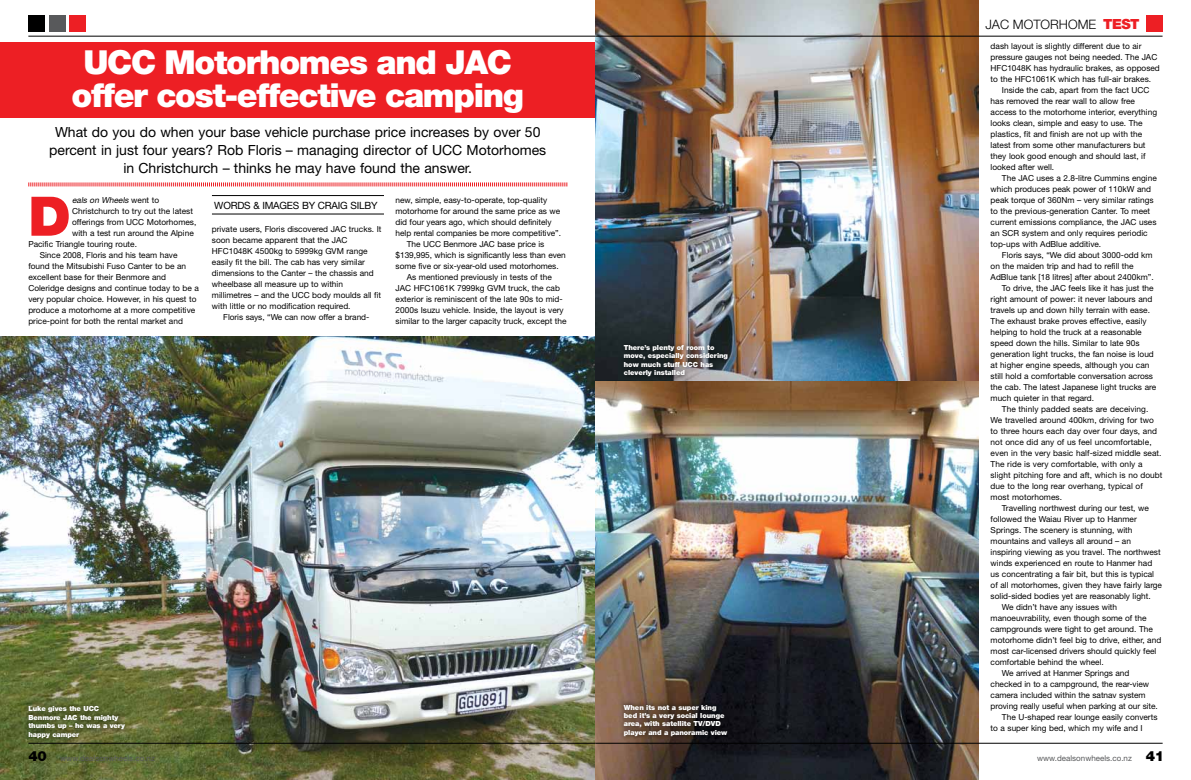
<style>
.page{position:relative;width:1191px;height:780px;background:#fff}
.page>*{position:absolute;margin:0;border:0;box-sizing:border-box;transform-origin:0 0}
.t1{font:900 54.5px "Helvetica Neue";color:#ed1f24}
.t2{font:900 33.1px/33.1px "Helvetica Neue";letter-spacing:-.04em;color:#fff;text-align:center}
.t3{font:14px/18px "Helvetica Neue";color:#000;text-align:center}
.t4{font:300 13px "Helvetica Neue";color:#000}
.t5{font:10px "Helvetica Neue";letter-spacing:-.02em;color:#000}
.t6{font:8.3px/11px "Helvetica Neue";color:#000}
.t7{font:italic 8.3px "Helvetica Neue";color:#000}
.t8{font:8px "Helvetica Neue";color:#58595b}
.t9{font:900 7px/8.4px "Helvetica Neue";letter-spacing:-.01em;color:#fff}
.s1{font-style:normal}
.s2{font-weight:900;font-size:14px;color:#ed1f24}
.s3{font-weight:900;font-size:14px;color:#000}
</style>
<div class="page">
<div style="left:0;top:43px;width:595px;height:75px;background:#ed1f24"></div>
<svg style="left:28px;top:182px;width:539px;height:5px;background:#f7a5a7"></svg>
<hr style="left:212px;top:195px;width:172px;height:1px;background:#000">
<hr style="left:212px;top:214px;width:172px;height:1px;background:#000">
<img style="left:0;top:337px;width:979px;height:443px">
<img style="left:595px;top:0;width:384px;height:380px">
<div style="left:618px;top:699px;width:114px;height:42px;background:#000;opacity:.75"></div>
<div style="left:23px;top:701px;width:107px;height:42px;background:#000;opacity:.75"></div>
<div style="left:618px;top:339px;width:115px;height:43px;background:#000;opacity:.75"></div>
<hr style="left:28px;top:743px;width:567px;height:1px;background:#000">
<hr style="left:595px;top:743px;width:567px;height:1px;background:#000">
<div style="left:1146px;top:15px;width:17px;height:17px;background:#ed1f24"></div>
<div style="left:69px;top:15px;width:17px;height:17px;background:#ed1f24"></div>
<div style="left:49px;top:15px;width:16px;height:17px;background:#58595b"></div>
<div style="left:28px;top:15px;width:17px;height:17px;background:#000"></div>
<hr style="left:595px;top:36px;width:567px;height:1px;background:#000">
<hr style="left:28px;top:36px;width:567px;height:1px;background:#000">
<h2 class="t2" style="left:72px;top:45px;width:454px">UCC Motorhomes and JAC offer cost-effective camping</h2>
<h3 class="t3" style="left:49px;top:123px;width:498px">What do you do when your base vehicle purchase price increases by over 50 percent in just four years? Rob Floris – managing director of UCC Motorhomes in Christchurch – thinks he may have found the answer.</h3>
<h1 class="t1" style="left:28px;top:184px;width:44px">D</h1>
<p class="t7" style="left:72px;top:195px;width:89px">eals on Wheels <span class="s1">w e n t t o</span></p>
<p class="t6" style="left:395px;top:194px;width:153px">new, simple, easy-to-operate, top-quality</p>
<p class="t6" style="left:395px;top:205px;width:166px">motorhome for around the same price as we</p>
<p class="t6" style="left:395px;top:216px;width:157px">did four years ago, which should definitely</p>
<p class="t6" style="left:395px;top:227px;width:167px">help rental companies be more competitive”.</p>
<p class="t6" style="left:407px;top:238px;width:139px">The UCC Benmore JAC base price is</p>
<p class="t6" style="left:395px;top:249px;width:172px">$139,995, which is significantly less than even</p>
<p class="t6" style="left:395px;top:260px;width:165px">some five or six-year-old used motorhomes.</p>
<p class="t6" style="left:407px;top:271px;width:146px">As mentioned previously in tests of the</p>
<p class="t6" style="left:395px;top:282px;width:166px">JAC HFC1061K 7999kg GVM truck, the cab</p>
<p class="t6" style="left:395px;top:293px;width:169px">exterior is reminiscent of the late 90s to mid-</p>
<p class="t6" style="left:395px;top:304px;width:170px">2000s Isuzu vehicle. Inside, the layout is very</p>
<p class="t6" style="left:395px;top:315px;width:172px">similar to the larger capacity truck, except the</p>
<p class="t5" style="left:214px;top:199px;width:59px">Words &amp; Imag</p>
<p class="t5" style="left:287px;top:199px;width:45px">es by Craig</p>
<p class="t5" style="left:350px;top:199px;width:29px">Silby</p>
<p class="t6" style="left:72px;top:205px;width:122px">Christchurch to try out the latest</p>
<p class="t6" style="left:72px;top:216px;width:126px">offerings from UCC Motorhomes,</p>
<p class="t6" style="left:72px;top:227px;width:123px">with a test run around the Alpine</p>
<p class="t6" style="left:28px;top:238px;width:110px">Pacific Triangle touring route.</p>
<p class="t6" style="left:40px;top:249px;width:139px">Since 2008, Floris and his team have</p>
<p class="t6" style="left:28px;top:260px;width:159px">found the Mitsubishi Fuso Canter to be an</p>
<p class="t6" style="left:28px;top:271px;width:139px">excellent base for their Benmore and</p>
<p class="t6" style="left:28px;top:282px;width:172px">Coleridge designs and continue today to be a</p>
<p class="t6" style="left:28px;top:293px;width:170px">very popular choice. However, in his quest to</p>
<p class="t6" style="left:28px;top:304px;width:168px">produce a motorhome at a more competitive</p>
<p class="t6" style="left:28px;top:315px;width:156px">price-point for both the rental market and</p>
<p class="t6" style="left:212px;top:223px;width:171px">private users, Floris discovered JAC trucks. It soon became apparent that the JAC HFC1048K 4500kg to 5999kg GVM range easily fit the bill. The cab has very similar dimensions to the Canter – the chassis and wheelbase all measure up to within millimetres – and the UCC body moulds all fit with little or no modification required.</p>
<p class="t6" style="left:223px;top:311px;width:148px">Floris says, “We can now offer a brand-</p>
<p class="t9" style="left:624px;top:343px;width:106px">There’s plenty of room to move, especially considering how much stuff UCC has cleverly installed</p>
<p class="t9" style="left:28px;top:704px;width:98px">Luke gives the UCC<br>Benmore JAC the mighty thumbs up – he was a very happy camper</p>
<p class="t9" style="left:624px;top:702px;width:105px">When its not a super king bed it’s a very social lounge area, with satellite TV/DVD player and a panoramic view</p>
<h3 class="t4" style="left:985px;top:16px;width:156px">JAC MOTORHOME <span class="s2">TEST</span></h3>
<p class="t6" style="left:990px;top:40px;width:171px">dash layout is slightly different due to air pressure gauges not being needed. The JAC HFC1048K has hydraulic brakes, as opposed to the HFC1061K which has full-air brakes.</p>
<p class="t6" style="left:990px;top:84px;width:168px;text-indent:11px">Inside the cab, apart from the fact UCC has removed the rear wall to allow free access to the motorhome interior, everything looks clean, simple and easy to use. The plastics, fit and finish are not up with the latest from some other manufacturers but they look good enough and should last, if looked after well.</p>
<p class="t6" style="left:990px;top:172px;width:168px;text-indent:11px">The JAC uses a 2.8-litre Cummins engine which produces peak power of 110kW and peak torque of 360Nm – very similar ratings to the previous-generation Canter. To meet current emissions compliance, the JAC uses an SCR system and only requires periodic top-ups with AdBlue additive.</p>
<p class="t6" style="left:1002px;top:249px;width:152px">Floris says, “We did about 3000-odd km</p>
<p class="t6" style="left:990px;top:260px;width:145px">on the maiden trip and had to refill the</p>
<p class="t6" style="left:990px;top:271px;width:164px">AdBlue tank [18 litres] after about 2400km”.</p>
<p class="t6" style="left:1002px;top:282px;width:153px">To drive, the JAC feels like it has just the</p>
<p class="t6" style="left:990px;top:293px;width:163px">right amount of power: it never labours and</p>
<p class="t6" style="left:990px;top:304px;width:161px">travels up and down hilly terrain with ease.</p>
<p class="t6" style="left:990px;top:315px;width:158px">The exhaust brake proves effective, easily</p>
<p class="t6" style="left:990px;top:326px;width:153px">helping to hold the truck at a reasonable</p>
<p class="t6" style="left:990px;top:337px;width:150px">speed down the hills. Similar to late 90s</p>
<p class="t6" style="left:990px;top:348px;width:165px">generation light trucks, the fan noise is loud</p>
<p class="t6" style="left:990px;top:359px;width:160px">at higher engine speeds, although you can</p>
<p class="t6" style="left:990px;top:370px;width:164px">still hold a comfortable conversation across</p>
<p class="t6" style="left:990px;top:381px;width:167px">the cab. The latest Japanese light trucks are</p>
<p class="t6" style="left:990px;top:392px;width:105px">much quieter in that regard.</p>
<p class="t6" style="left:1002px;top:403px;width:148px">The thinly padded seats are deceiving.</p>
<p class="t6" style="left:990px;top:414px;width:165px">We travelled around 400km, driving for two</p>
<p class="t6" style="left:990px;top:425px;width:168px">to three hours each day over four days, and</p>
<p class="t6" style="left:990px;top:436px;width:163px">not once did any of us feel uncomfortable,</p>
<p class="t6" style="left:990px;top:447px;width:172px">even in the very basic half-sized middle seat.</p>
<p class="t6" style="left:990px;top:458px;width:153px">The ride is very comfortable, with only a</p>
<p class="t6" style="left:990px;top:469px;width:173px">slight pitching fore and aft, which is no doubt</p>
<p class="t6" style="left:990px;top:480px;width:154px">due to the long rear overhang, typical of</p>
<p class="t6" style="left:990px;top:491px;width:73px">most motorhomes.</p>
<p class="t6" style="left:1002px;top:502px;width:148px">Travelling northwest during our test, we</p>
<p class="t6" style="left:990px;top:513px;width:148px">followed the Waiau River up to Hanmer</p>
<p class="t6" style="left:990px;top:524px;width:143px">Springs. The scenery is stunning, with</p>
<p class="t6" style="left:990px;top:535px;width:142px">mountains and valleys all around – an</p>
<p class="t6" style="left:990px;top:546px;width:172px">inspiring viewing as you travel. The northwest</p>
<p class="t6" style="left:990px;top:557px;width:163px">winds experienced en route to Hanmer had</p>
<p class="t6" style="left:990px;top:568px;width:165px">us concentrating a fair bit, but this is typical</p>
<p class="t6" style="left:990px;top:579px;width:173px">of all motorhomes, given they have fairly large</p>
<p class="t6" style="left:990px;top:590px;width:161px">solid-sided bodies yet are reasonably light.</p>
<p class="t6" style="left:1002px;top:601px;width:117px">We didn’t have any issues with</p>
<p class="t6" style="left:990px;top:612px;width:157px">manoeuvrability, even though some of the</p>
<p class="t6" style="left:990px;top:623px;width:164px">campgrounds were tight to get around. The</p>
<p class="t6" style="left:990px;top:634px;width:172px">motorhome didn’t feel big to drive, either, and</p>
<p class="t6" style="left:990px;top:645px;width:167px">most car-licensed drivers should quickly feel</p>
<p class="t6" style="left:990px;top:656px;width:115px">comfortable behind the wheel.</p>
<p class="t6" style="left:1002px;top:667px;width:129px">We arrived at Hanmer Springs and</p>
<p class="t6" style="left:990px;top:678px;width:160px">checked in to a campground, the rear-view</p>
<p class="t6" style="left:990px;top:689px;width:156px">camera included within the satnav system</p>
<p class="t6" style="left:990px;top:700px;width:169px">proving really useful when parking at our site.</p>
<p class="t6" style="left:1002px;top:711px;width:157px">The U-shaped rear lounge easily converts</p>
<p class="t6" style="left:990px;top:722px;width:153px">to a super king bed, which my wife and I</p>
<p class="t8" style="left:28px;top:753px;width:128px"><span class="s3">40</span> www.dealsonwheels.co.nz</p>
<p class="t8" style="left:1037px;top:753px;width:129px">www.dealsonwheels.co.nz <span class="s3">41</span></p>
</div>
